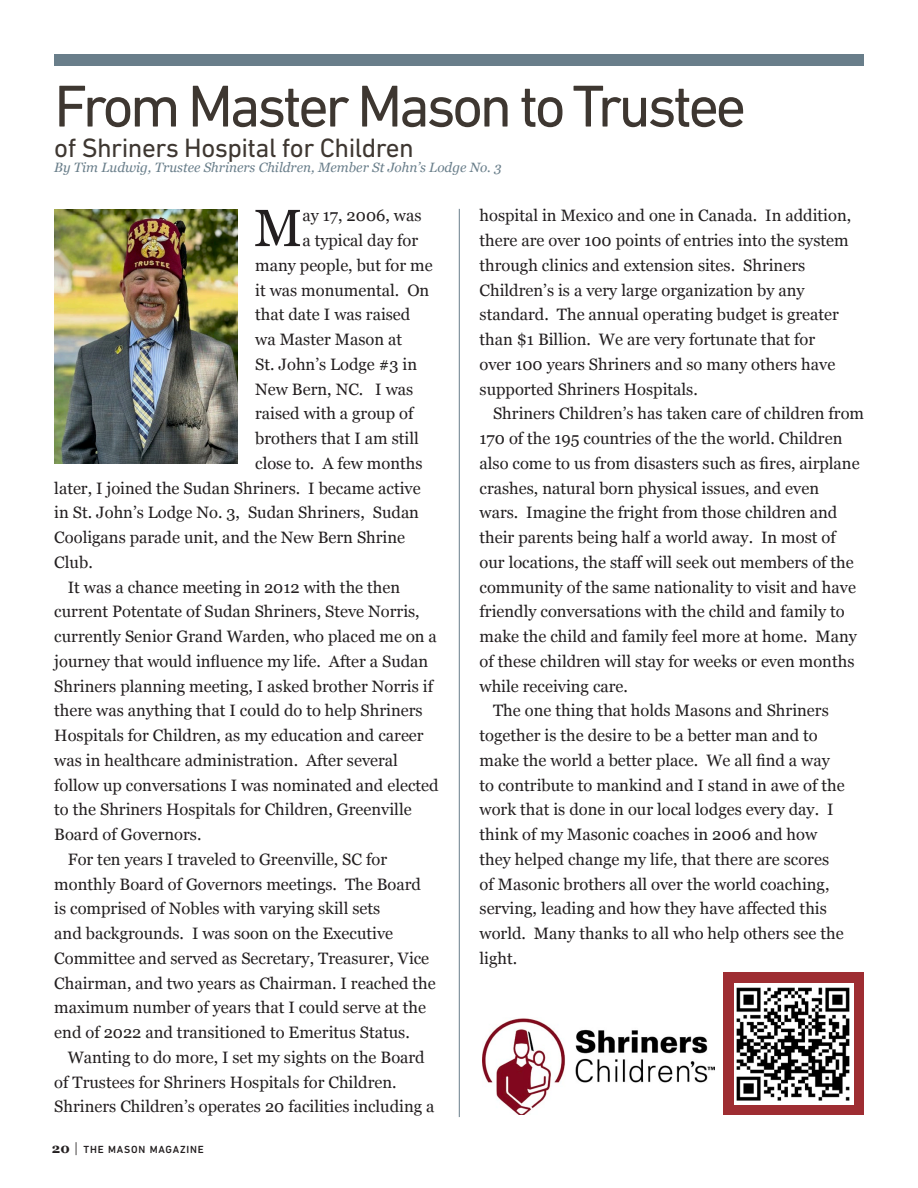
<style>
.page{position:relative;width:918px;height:1188px;background:#fff}
.page>*{position:absolute;margin:0;border:0;box-sizing:border-box;transform-origin:0 0}
.t1{font:60px "DIN Next LT Pro";letter-spacing:-.06em;color:#3e3731}
.Paragraph_Style_1{font:52.2px "Georgia";color:#231f20}
.t2{font:27px "DIN Next LT Pro";letter-spacing:-.02em;color:#3e3731}
.Paragraph_Style_1-2{font:16.5px/24.8px "Georgia";color:#231f20}
.t3{font:italic 13.5px "Georgia";color:#697e8a}
.t4{font:500 10.5px "DIN Next LT Pro";letter-spacing:.08em;color:#231f20}
.s1{font-family:"Georgia";font-weight:700;font-size:13.5px}
.s2{font-family:"DIN";font-weight:300;font-size:15px}
</style>
<div class="page">
<img style="left:483px;top:1018px;width:231px;height:96px">
<div style="left:724px;top:973px;width:140px;height:142px;background:#9e2d32"></div>
<img style="left:734px;top:984px;width:119px;height:120px">
<hr style="left:459px;top:209px;width:1px;height:908px;background:#697e8a">
<img style="left:55px;top:209px;width:183px;height:254px">
<div style="left:54px;top:54px;width:810px;height:12px;background:#697e8a"></div>
<p class="t1" style="left:54px;top:72px;width:694px">From Master Mason to Trustee</p>
<p class="t2" style="left:54px;top:132px;width:361px">of Shriners Hospital for Children</p>
<p class="t3" style="left:54px;top:158px;width:449px">By Tim Ludwig, Trustee Shriners Children, Member St John’s Lodge No. 3</p>
<p class="Paragraph_Style_1" style="left:254px;top:190px;width:50px">M</p>
<p class="Paragraph_Style_1-2" style="left:302px;top:203px;width:121px">ay 17, 2006, was</p>
<p class="Paragraph_Style_1-2" style="left:302px;top:227px;width:117px">a typical day for</p>
<p class="Paragraph_Style_1-2" style="left:255px;top:252px;width:179px">many people, but for me</p>
<p class="Paragraph_Style_1-2" style="left:255px;top:277px;width:176px">it was monumental. On</p>
<p class="Paragraph_Style_1-2" style="left:255px;top:302px;width:157px">that date I was raised</p>
<p class="Paragraph_Style_1-2" style="left:255px;top:326px;width:148px">wa Master Mason at</p>
<p class="Paragraph_Style_1-2" style="left:255px;top:351px;width:163px">St. John’s Lodge #3 in</p>
<p class="Paragraph_Style_1-2" style="left:255px;top:376px;width:160px">New Bern, NC. I was</p>
<p class="Paragraph_Style_1-2" style="left:255px;top:401px;width:160px">raised with a group of</p>
<p class="Paragraph_Style_1-2" style="left:255px;top:425px;width:165px">brothers that I am still</p>
<p class="Paragraph_Style_1-2" style="left:255px;top:450px;width:169px">close to. A few months</p>
<p class="Paragraph_Style_1-2" style="left:54px;top:475px;width:368px">later, I joined the Sudan Shriners. I became active</p>
<p class="Paragraph_Style_1-2" style="left:54px;top:500px;width:366px">in St. John’s Lodge No. 3, Sudan Shriners, Sudan</p>
<p class="Paragraph_Style_1-2" style="left:54px;top:524px;width:352px">Cooligans parade unit, and the New Bern Shrine</p>
<p class="Paragraph_Style_1-2" style="left:54px;top:549px;width:40px">Club.</p>
<p class="Paragraph_Style_1-2" style="left:54px;top:574px;width:386px;text-indent:14px">It was a chance meeting in 2012 with the then current Potentate of Sudan Shriners, Steve Norris, currently Senior Grand Warden, who placed me on a journey that would influence my life. After a Sudan Shriners planning meeting, I asked brother Norris if there was anything that I could do to help Shriners Hospitals for Children, as my education and career was in healthcare administration. After several follow up conversations I was nominated and elected to the Shriners Hospitals for Children, Greenville Board of Governors.</p>
<p class="Paragraph_Style_1-2" style="left:54px;top:846px;width:383px;text-indent:14px">For ten years I traveled to Greenville, SC for monthly Board of Governors meetings. The Board is comprised of Nobles with varying skill sets<br>and backgrounds. I was soon on the Executive Committee and served as Secretary, Treasurer, Vice Chairman, and two years as Chairman. I reached the maximum number of years that I could serve at the end of 2022 and transitioned to Emeritus Status.</p>
<p class="Paragraph_Style_1-2" style="left:54px;top:1044px;width:382px;text-indent:14px">Wanting to do more, I set my sights on the Board of Trustees for Shriners Hospitals for Children.<br>Shriners Children’s operates 20 facilities including a</p>
<p class="t4" style="left:52px;top:1143px;width:153px"><span class="s1">20</span> <span class="s2">|</span> THE MASON MAGAZINE</p>
<p class="Paragraph_Style_1-2" style="left:480px;top:203px;width:373px">hospital in Mexico and one in Canada. In addition, there are over 100 points of entries into the system through clinics and extension sites. Shriners Children’s is a very large organization by any standard. The annual operating budget is greater than $1 Billion. We are very fortunate that for over 100 years Shriners and so many others have supported Shriners Hospitals.</p>
<p class="Paragraph_Style_1-2" style="left:480px;top:401px;width:386px;text-indent:14px">Shriners Children’s has taken care of children from 170 of the 195 countries of the the world. Children also come to us from disasters such as fires, airplane crashes, natural born physical issues, and even<br>wars. Imagine the fright from those children and their parents being half a world away. In most of our locations, the staff will seek out members of the community of the same nationality to visit and have friendly conversations with the child and family to make the child and family feel more at home. Many of these children will stay for weeks or even months while receiving care.</p>
<p class="Paragraph_Style_1-2" style="left:480px;top:698px;width:367px;text-indent:14px">The one thing that holds Masons and Shriners together is the desire to be a better man and to make the world a better place. We all find a way to contribute to mankind and I stand in awe of the work that is done in our local lodges every day. I think of my Masonic coaches in 2006 and how they helped change my life, that there are scores of Masonic brothers all over the world coaching, serving, leading and how they have affected this world. Many thanks to all who help others see the light.</p>
</div>
